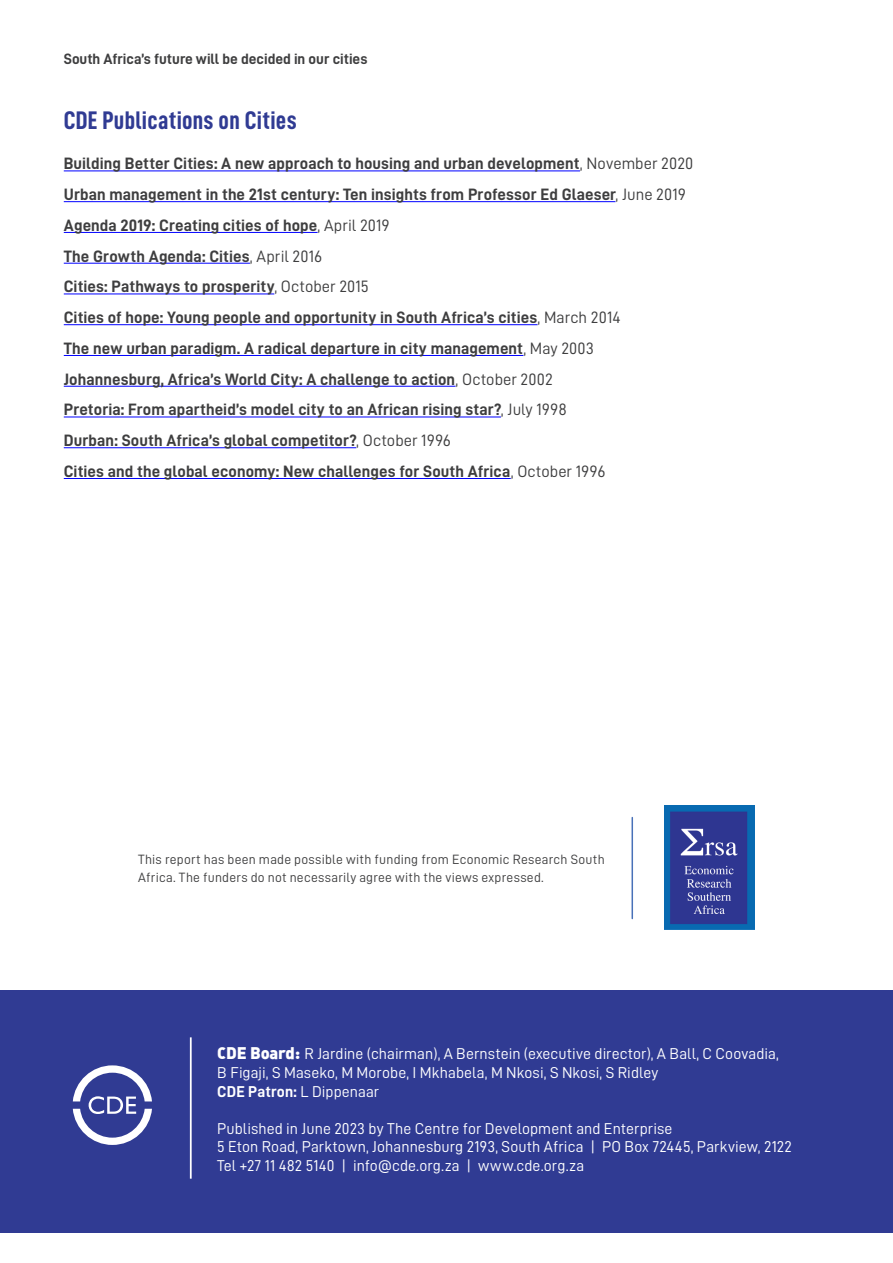
<style>
.page{position:relative;width:893px;height:1263px;background:#fff}
.page>*{position:absolute;margin:0;border:0;box-sizing:border-box;transform-origin:0 0}
.Insight_Header{font:25.5px "D DIN Condensed Bold";letter-spacing:.01em;color:#303b93}
.CDE_Body{font:16.5px "D DIN Bold";letter-spacing:.005em;color:#3e3e3f}
.CDE_Body-2{font:15.75px "D DIN";letter-spacing:.005em;color:#fff}
.CDE_Body-3{font:15.75px "D DIN Bold";letter-spacing:.01em;color:#fff}
.t1{font:15px "D DIN Bold";color:#3e3e3f}
.Insight_Body{font:13.5px/18px "D DIN";letter-spacing:.02em;color:#3e3e3f}
.s1{font-family:"D DIN"}
.s2{font-family:"DIN Black Alternate";font-size:16.5px}
</style>
<div class="page">
<hr style="left:64px;top:170px;width:516px;height:1px;background:#00f">
<hr style="left:64px;top:201px;width:551px;height:1px;background:#00f">
<hr style="left:64px;top:232px;width:254px;height:1px;background:#00f">
<hr style="left:64px;top:263px;width:186px;height:1px;background:#00f">
<hr style="left:64px;top:294px;width:210px;height:1px;background:#00f">
<hr style="left:64px;top:324px;width:474px;height:1px;background:#00f">
<hr style="left:64px;top:355px;width:459px;height:1px;background:#00f">
<hr style="left:64px;top:386px;width:392px;height:1px;background:#00f">
<hr style="left:64px;top:417px;width:437px;height:1px;background:#00f">
<hr style="left:64px;top:447px;width:292px;height:1px;background:#00f">
<hr style="left:64px;top:478px;width:447px;height:1px;background:#00f">
<div style="left:0;top:990px;width:893px;height:242px;background:#303b93"></div>
<hr style="left:190px;top:1037px;width:2px;height:142px;background:#fff">
<svg style="left:73px;top:1065px;width:79px;height:80px"></svg>
<img style="left:664px;top:806px;width:91px;height:123px">
<hr style="left:631px;top:817px;width:2px;height:101px;background:#4871b8">
<p class="t1" style="left:64px;top:51px;width:305px">South Africa’s future will be decided in our cities</p>
<p class="Insight_Header" style="left:64px;top:106px;width:234px">CDE Publications on Cities</p>
<p class="CDE_Body" style="left:64px;top:154px;width:631px">Building Better Cities: A new approach to housing and urban development<span class="s1">, November 2020</span></p>
<p class="CDE_Body" style="left:64px;top:185px;width:624px">Urban management in the 21st century: Ten insights from Professor Ed Glaeser<span class="s1">, June 2019</span></p>
<p class="CDE_Body" style="left:64px;top:216px;width:327px">Agenda 2019: Creating cities of hope<span class="s1">, April 2019</span></p>
<p class="CDE_Body" style="left:64px;top:247px;width:260px">The Growth Agenda: Cities<span class="s1">, April 2016</span></p>
<p class="CDE_Body" style="left:64px;top:277px;width:307px">Cities: Pathways to prosperity<span class="s1">, October 2015</span></p>
<p class="CDE_Body" style="left:64px;top:308px;width:558px">Cities of hope: Young people and opportunity in South Africa’s cities<span class="s1">, March 2014</span></p>
<p class="CDE_Body" style="left:64px;top:339px;width:532px">The new urban paradigm. A radical departure in city management<span class="s1">, May 2003</span></p>
<p class="CDE_Body" style="left:64px;top:370px;width:490px">Johannesburg, Africa’s World City: A challenge to action<span class="s1">, October 2002</span></p>
<p class="CDE_Body" style="left:64px;top:400px;width:504px">Pretoria: From apartheid’s model city to an African rising star?<span class="s1">, July 1998</span></p>
<p class="CDE_Body" style="left:64px;top:431px;width:389px">Durban: South Africa’s global competitor?<span class="s1">, October 1996</span></p>
<p class="CDE_Body" style="left:64px;top:462px;width:543px">Cities and the global economy: New challenges for South Africa<span class="s1">, October 1996</span></p>
<p class="Insight_Body" style="left:138px;top:850px;width:468px">This report has been made possible with funding from Economic Research South<br>Africa. The funders do not necessarily agree with the views expressed.</p>
<p class="CDE_Body-2" style="left:217px;top:1045px;width:563px"><span class="s2">CDE Board:</span> R Jardine (chairman), A Bernstein (executive director), A Ball, C Coovadia,</p>
<p class="CDE_Body-2" style="left:217px;top:1064px;width:443px">B Figaji, S Maseko, M Morobe, I Mkhabela, M Nkosi, S Nkosi, S Ridley</p>
<p class="CDE_Body-3" style="left:217px;top:1082px;width:163px">CDE Patron: <span class="s1">L Dippenaar</span></p>
<p class="CDE_Body-2" style="left:217px;top:1120px;width:457px">Published in June 2023 by The Centre for Development and Enterprise</p>
<p class="CDE_Body-2" style="left:217px;top:1138px;width:576px">5 Eton Road, Parktown, Johannesburg 2193, South Africa | PO Box 72445, Parkview, 2122</p>
<p class="CDE_Body-2" style="left:217px;top:1157px;width:368px">Tel +27 11 482 5140 | info@cde.org.za | www.cde.org.za</p>
</div>
